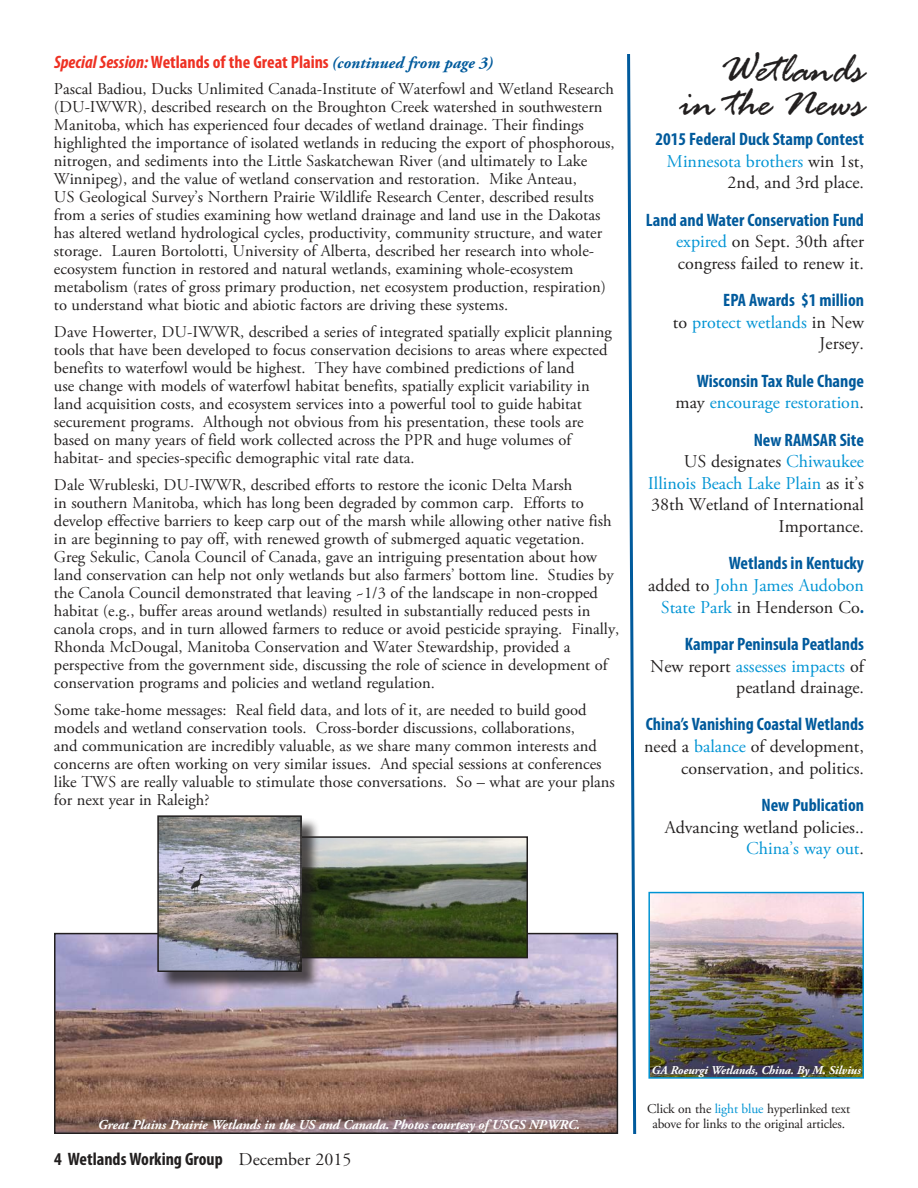
<style>
.page{position:relative;width:918px;height:1188px;background:#fff}
.page>*{position:absolute;margin:0;border:0;box-sizing:border-box;transform-origin:0 0}
.t1{font:italic 45px/33.8px "Rage";letter-spacing:-.01em;color:#221f1f;text-align:right}
.t2{font:18px/21.6px "Adobe Garamond Pro";color:#221f1f;text-align:right}
.t3{font:700 condensed 18px "Myriad Pro";color:#005a9c}
.t4{font:18px/21.6px "Adobe Garamond Pro";color:#0094d4;text-align:right}
.t5{font:700 condensed 18px "Myriad Pro";color:#ee3123}
.t6{font:700 condensed 18px "Myriad Pro";color:#221f1f}
.t7{font:16.5px/18px "Adobe Garamond Pro";color:#221f1f}
.t8{font:italic 700 13.5px "Adobe Garamond Pro";letter-spacing:-.01em;color:#fff}
.t9{font:13.5px/15px "Adobe Garamond Pro";letter-spacing:-.01em;color:#221f1f;text-align:center}
.t10{font:italic 700 12px "Adobe Garamond Pro";letter-spacing:-.01em;color:#fff}
.s1{font-style:italic}
.s2{font-family:"Adobe Garamond Pro";font-style:italic;font-stretch:normal;font-size:16.5px;color:#005a9c}
.s3{color:#0094d4}
.s4{color:#221f1f}
.s5{font-family:"Myriad Pro";font-weight:700;font-stretch:condensed;color:#005a9c}
.s6{font-family:"Adobe Garamond Pro";font-weight:400;font-stretch:normal}
</style>
<div class="page">
<svg style="left:627px;top:54px;width:10px;height:1080px"></svg>
<img style="left:57px;top:936px;width:558px;height:195px">
<div style="left:54px;top:933px;width:564px;height:201px;border:2px solid #221f1f"></div>
<img style="left:320px;top:839px;width:205px;height:116px">
<div style="left:292px;top:836px;width:236px;height:122px;border:2px solid #221f1f"></div>
<div style="left:160px;top:818px;width:160px;height:172px;background:#221f1f;opacity:.75"></div>
<img style="left:160px;top:818px;width:139px;height:151px">
<div style="left:157px;top:815px;width:145px;height:157px;border:2px solid #221f1f"></div>
<img style="left:651px;top:895px;width:210px;height:181px">
<div style="left:648px;top:892px;width:216px;height:187px;border:2px solid #0094d4"></div>
<p class="t5" style="left:54px;top:54px;width:441px"><span class="s1">Special Session:</span> Wetlands of the Great Plains <span class="s2">(continued from page 3)</span></p>
<p class="t7" style="left:54px;top:82px;width:562px">Pascal Badiou, Ducks Unlimited Canada-Institute of Waterfowl and Wetland Research (DU-IWWR), described research on the Broughton Creek watershed in southwestern Manitoba, which has experienced four decades of wetland drainage. Their findings highlighted the importance of isolated wetlands in reducing the export of phosphorous, nitrogen, and sediments into the Little Saskatchewan River (and ultimately to Lake Winnipeg), and the value of wetland conservation and restoration. Mike Anteau,<br>US Geological Survey’s Northern Prairie Wildlife Research Center, described results from a series of studies examining how wetland drainage and land use in the Dakotas has altered wetland hydrological cycles, productivity, community structure, and water storage. Lauren Bortolotti, University of Alberta, described her research into whole&shy;ecosystem function in restored and natural wetlands, examining whole-ecosystem metabolism (rates of gross primary production, net ecosystem production, respiration) to understand what biotic and abiotic factors are driving these systems.</p>
<p class="t7" style="left:54px;top:325px;width:559px">Dave Howerter, DU-IWWR, described a series of integrated spatially explicit planning tools that have been developed to focus conservation decisions to areas where expected benefits to waterfowl would be highest. They have combined predictions of land<br>use change with models of waterfowl habitat benefits, spatially explicit variability in land acquisition costs, and ecosystem services into a powerful tool to guide habitat securement programs. Although not obvious from his presentation, these tools are based on many years of field work collected across the PPR and huge volumes of habitat- and species-specific demographic vital rate data.</p>
<p class="t7" style="left:54px;top:478px;width:567px">Dale Wrubleski, DU-IWWR, described efforts to restore the iconic Delta Marsh<br>in southern Manitoba, which has long been degraded by common carp. Efforts to develop effective barriers to keep carp out of the marsh while allowing other native fish in are beginning to pay off, with renewed growth of submerged aquatic vegetation.<br>Greg Sekulic, Canola Council of Canada, gave an intriguing presentation about how land conservation can help not only wetlands but also farmers’ bottom line. Studies by the Canola Council demonstrated that leaving ~1/3 of the landscape in non-cropped habitat (e.g., buffer areas around wetlands) resulted in substantially reduced pests in canola crops, and in turn allowed farmers to reduce or avoid pesticide spraying. Finally, Rhonda McDougal, Manitoba Conservation and Water Stewardship, provided a perspective from the government side, discussing the role of science in development of conservation programs and policies and wetland regulation.</p>
<p class="t7" style="left:54px;top:703px;width:562px">Some take-home messages: Real field data, and lots of it, are needed to build good models and wetland conservation tools. Cross-border discussions, collaborations,<br>and communication are incredibly valuable, as we share many common interests and concerns are often working on very similar issues. And special sessions at conferences like TWS are really valuable to stimulate those conversations. So – what are your plans for next year in Raleigh?</p>
<h1 class="t1" style="left:680px;top:51px;width:186px">Wetlands in the News</h1>
<p class="t3" style="left:655px;top:132px;width:210px">2015 Federal Duck Stamp Contest</p>
<p class="t2" style="left:667px;top:152px;width:199px"><span class="s3">Minnesota brothers</span> win 1st,<br>2nd, and 3rd place.</p>
<p class="t3" style="left:646px;top:213px;width:220px">Land and Water Conservation Fund</p>
<p class="t2" style="left:676px;top:232px;width:189px;text-align:left"><span class="s3">expired</span> on Sept. 30th after congress failed to renew it.</p>
<p class="t3" style="left:723px;top:293px;width:142px">EPA Awards $1 million</p>
<p class="t4" style="left:673px;top:313px;width:193px"><span class="s4">to</span> protect wetlands <span class="s4">in New<br>Jersey.</span></p>
<p class="t3" style="left:697px;top:374px;width:169px">Wisconsin Tax Rule Change</p>
<p class="t4" style="left:676px;top:393px;width:190px"><span class="s4">may</span> encourage restoration<span class="s4">.</span></p>
<p class="t3" style="left:754px;top:433px;width:112px">New RAMSAR Site</p>
<p class="t2" style="left:648px;top:452px;width:218px">US designates <span class="s3">Chiwaukee<br>Illinois Beach Lake Plain</span> as it’s<br>38th Wetland of International<br>Importance.</p>
<p class="t3" style="left:729px;top:556px;width:137px">Wetlands in Kentucky</p>
<p class="t4" style="left:648px;top:576px;width:217px"><span class="s4">added to</span> John James Audobon<br>State Park <span class="s4">in Henderson Co</span><span class="s5">.</span></p>
<p class="t3" style="left:685px;top:637px;width:181px">Kampar Peninsula Peatlands</p>
<p class="t2" style="left:650px;top:657px;width:215px">New report <span class="s3">assesses impacts</span> of peatland drainage.</p>
<p class="t3" style="left:646px;top:717px;width:220px">China’s Vanishing Coastal Wetlands</p>
<p class="t2" style="left:644px;top:737px;width:221px">need a <span class="s3">balance</span> of development, conservation, and politics.</p>
<p class="t3" style="left:762px;top:798px;width:104px">New Publication</p>
<p class="t2" style="left:665px;top:818px;width:201px">Advancing wetland policies..<br><span class="s3">China’s way out</span>.</p>
<p class="t8" style="left:98px;top:1120px;width:484px">Great Plains Prairie Wetlands in the US and Canada. Photos courtesy of USGS NPWRC.</p>
<p class="t6" style="left:54px;top:1151px;width:299px">4 Wetlands Working Group <span class="s6">December 2015</span></p>
<p class="t10" style="left:652px;top:1066px;width:211px">GA Roeurgi Wetlands, China. By M. Silvius</p>
<p class="t9" style="left:647px;top:1103px;width:205px">Click on the <span class="s3">light blue</span> hyperlinked text above for links to the original articles.</p>
</div>
